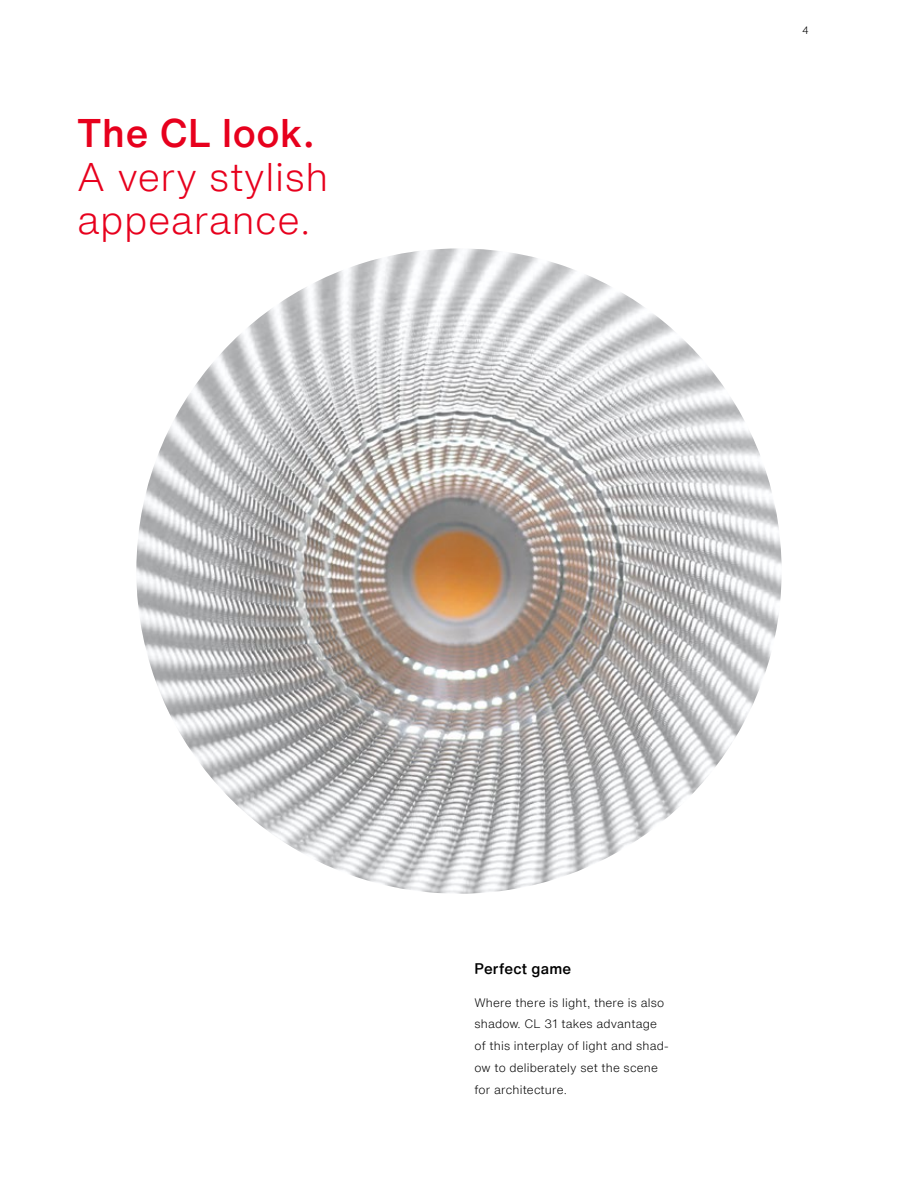
<style>
.page{position:relative;width:918px;height:1188px;background:#fff}
.page>*{position:absolute;margin:0;border:0;box-sizing:border-box;transform-origin:0 0}
.t1{font:300 39px/43.5px "Helvetica Now Text";letter-spacing:.015em;color:#e7001d}
.t2{font:500 39px "Helvetica Now Text";letter-spacing:.015em;color:#e7001d}
.t3{font:500 15px "Helvetica Now Text";letter-spacing:.015em;color:#000}
.t4{font:300 12px/21.8px "Helvetica Now Text";letter-spacing:.015em;color:#000}
.t5{font:300 10.5px "Helvetica Now Text";color:#000}
</style>
<div class="page">
<img style="left:136px;top:248px;width:646px;height:646px;border-radius:323px">
<h1 class="t2" style="left:77px;top:104px;width:239px">The CL look.</h1>
<h1 class="t1" style="left:77px;top:154px;width:253px">A very stylish appearance.</h1>
<p class="t5" style="left:802px;top:22px;width:8px">4</p>
<p class="t3" style="left:474px;top:957px;width:98px">Perfect game</p>
<p class="t4" style="left:474px;top:991px;width:196px">Where there is light, there is also shadow. CL 31 takes advantage of this interplay of light and shad&shy;ow to deliberately set the scene for architecture.</p>
</div>
